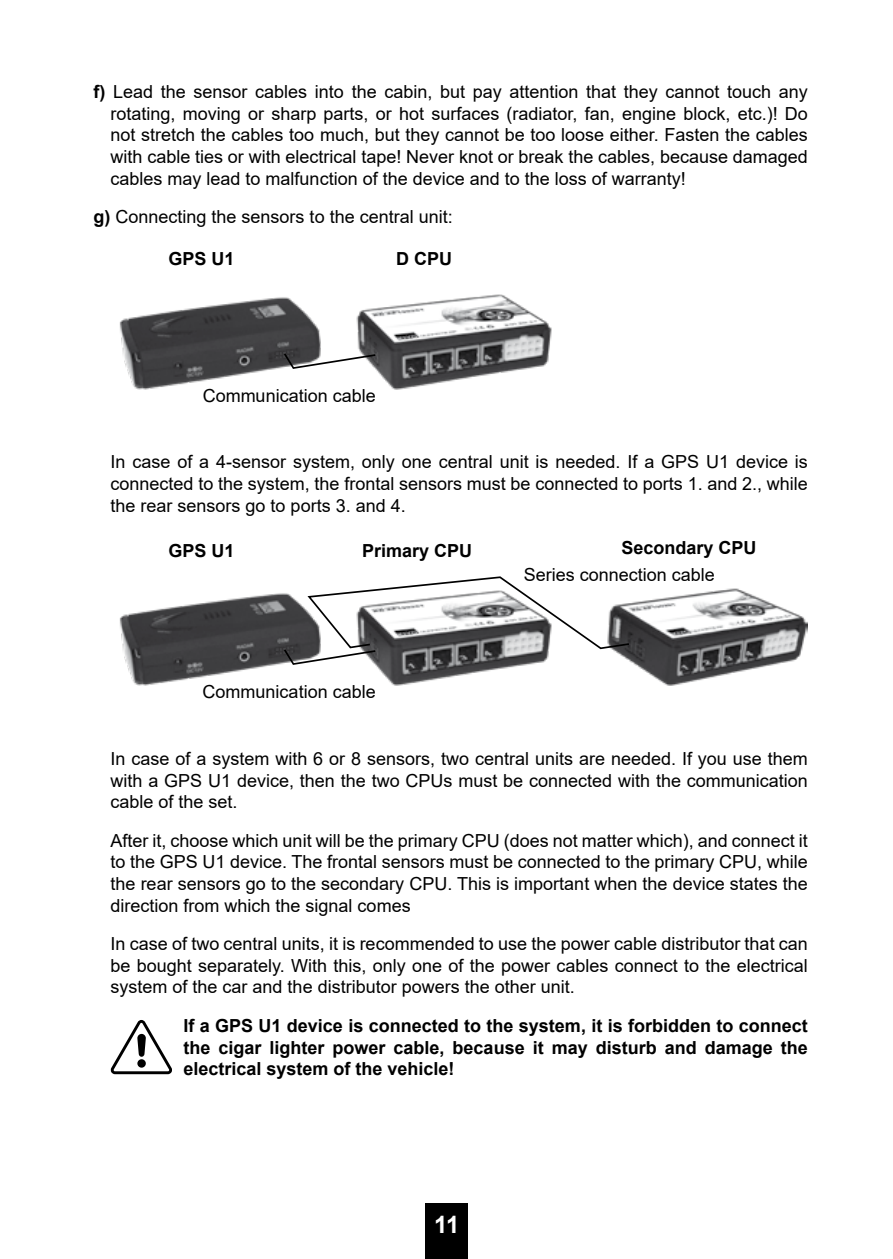
<style>
.page{position:relative;width:893px;height:1259px;background:#fff}
.page>*{position:absolute;margin:0;border:0;box-sizing:border-box;transform-origin:0 0}
.t1{font:700 24px "Arial";color:#fff}
.t2{font:18px/21.6px "Arial";color:#000;text-align:justify}
.t3{font:700 18px/21.6px "Arial";color:#000;text-align:justify}
.s1{font-weight:700}
</style>
<div class="page">
<div style="left:426px;top:1203px;width:42px;height:56px;background:#000"></div>
<img style="left:119px;top:294px;width:433px;height:96px">
<svg style="left:282px;top:351px;width:95px;height:19px"></svg>
<img style="left:119px;top:588px;width:688px;height:98px">
<svg style="left:282px;top:576px;width:349px;height:90px"></svg>
<svg style="left:111px;top:1020px;width:61px;height:54px"></svg>
<p class="t2" style="left:111px;top:81px;width:699px;text-indent:-17px"><span class="s1">f)</span> Lead the sensor cables into the cabin, but pay attention that they cannot touch any rotating, moving or sharp parts, or hot surfaces (radiator, fan, engine block, etc.)! Do not stretch the cables too much, but they cannot be too loose either. Fasten the cables with cable ties or with electrical tape! Never knot or break the cables, because damaged cables may lead to malfunction of the device and to the loss of warranty!</p>
<p class="t2" style="left:94px;top:206px;width:361px"><span class="s1">g)</span> Connecting the sensors to the central unit:</p>
<p class="t3" style="left:168px;top:248px;width:68px">GPS U1</p>
<p class="t3" style="left:396px;top:248px;width:57px">D CPU</p>
<p class="t2" style="left:203px;top:384px;width:175px">Communication cable</p>
<p class="t2" style="left:111px;top:451px;width:699px">In case of a 4-sensor system, only one central unit is needed. If a GPS U1 device is connected to the system, the frontal sensors must be connected to ports 1. and 2., while the rear sensors go to ports 3. and 4.</p>
<p class="t3" style="left:168px;top:540px;width:68px">GPS U1</p>
<p class="t3" style="left:362px;top:540px;width:112px">Primary CPU</p>
<p class="t3" style="left:621px;top:537px;width:137px">Secondary CPU</p>
<p class="t2" style="left:203px;top:680px;width:175px">Communication cable</p>
<p class="t2" style="left:524px;top:564px;width:193px">Series connection cable</p>
<p class="t2" style="left:111px;top:747px;width:699px">In case of a system with 6 or 8 sensors, two central units are needed. If you use them with a GPS U1 device, then the two CPUs must be connected with the communication cable of the set.</p>
<p class="t2" style="left:111px;top:829px;width:699px">After it, choose which unit will be the primary CPU (does not matter which), and connect it to the GPS U1 device. The frontal sensors must be connected to the primary CPU, while the rear sensors go to the secondary CPU. This is important when the device states the direction from which the signal comes</p>
<p class="t2" style="left:111px;top:933px;width:699px">In case of two central units, it is recommended to use the power cable distributor that can be bought separately. With this, only one of the power cables connect to the electrical system of the car and the distributor powers the other unit.</p>
<p class="t3" style="left:183px;top:1015px;width:626px">If a GPS U1 device is connected to the system, it is forbidden to connect the cigar lighter power cable, because it may disturb and damage the electrical system of the vehicle!</p>
<h1 class="t1" style="left:434px;top:1207px;width:27px">11</h1>
</div>
